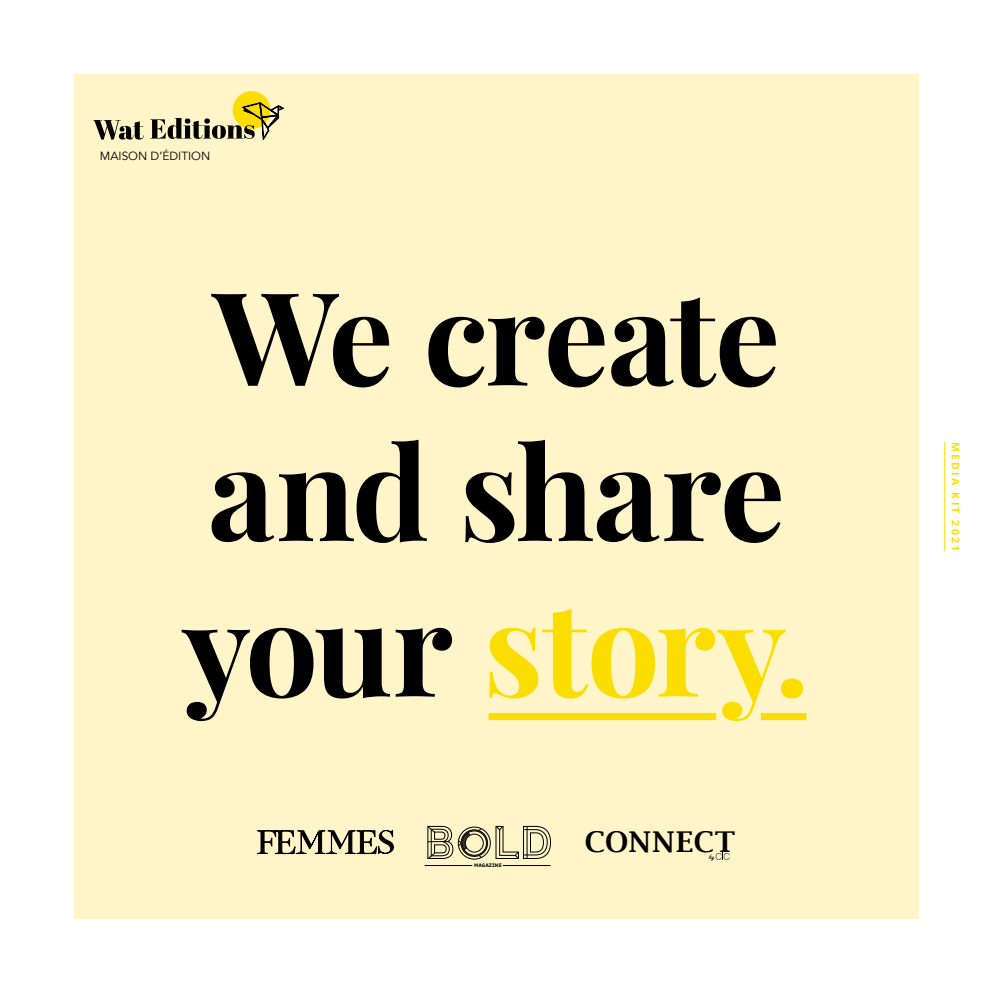
<style>
.page{position:relative;width:993px;height:993px;background:#fff}
.page>*{position:absolute;margin:0;border:0;box-sizing:border-box;transform-origin:0 0}
.t1{font:700 129.5px/155.4px "Playfair Display";letter-spacing:-.015em;color:#000}
.t2{font:600 28.7px "Lucida Bright";letter-spacing:.025em;color:#000}
.t3{font:11.9px "Avenir";color:#000}
.t4{font:700 10.5px "Open Sans";letter-spacing:.235em;color:#fbde00}
.t5{font:6.48px "Yellowtail";color:#000}
.t6{font:900 4.9px "Spock Pro";color:#000}
.s1{color:#fbde00}
</style>
<div class="page">
<div style="left:74px;top:74px;width:844px;height:844px;background:#fff5c8"></div>
<svg style="left:93px;top:120px;width:51px;height:19px"></svg>
<svg style="left:150px;top:91px;width:133px;height:49px"></svg>
<svg style="left:257px;top:830px;width:137px;height:23px"></svg>
<svg style="left:715px;top:850px;width:14px;height:9px"></svg>
<div style="left:488px;top:712px;width:228px;height:7px;background:#fbde00"></div>
<div style="left:760px;top:712px;width:46px;height:7px;background:#fbde00"></div>
<hr style="left:944px;top:441px;width:1px;height:110px;background:#fbde00">
<svg style="left:427px;top:825px;width:124px;height:34px"></svg>
<hr style="left:424px;top:864px;width:48px;height:1px;background:#000">
<hr style="left:502px;top:864px;width:48px;height:1px;background:#000">
<p class="t3" style="left:100px;top:149px;width:112px">MAISON D’ÉDITION</p>
<p class="t1" style="left:183px;top:248px;width:627px">We create and share your <span class="s1">story.</span></p>
<p class="t6" style="left:474px;top:861px;width:29px">MAGAZINE</p>
<p class="t2" style="left:584px;top:825px;width:152px">CONNECT</p>
<p class="t5" style="left:708px;top:852px;width:6px">by</p>
<p class="t4" style="left:962px;top:441px;width:111px;rotate:90deg">MEDIA KIT 2021</p>
</div>
